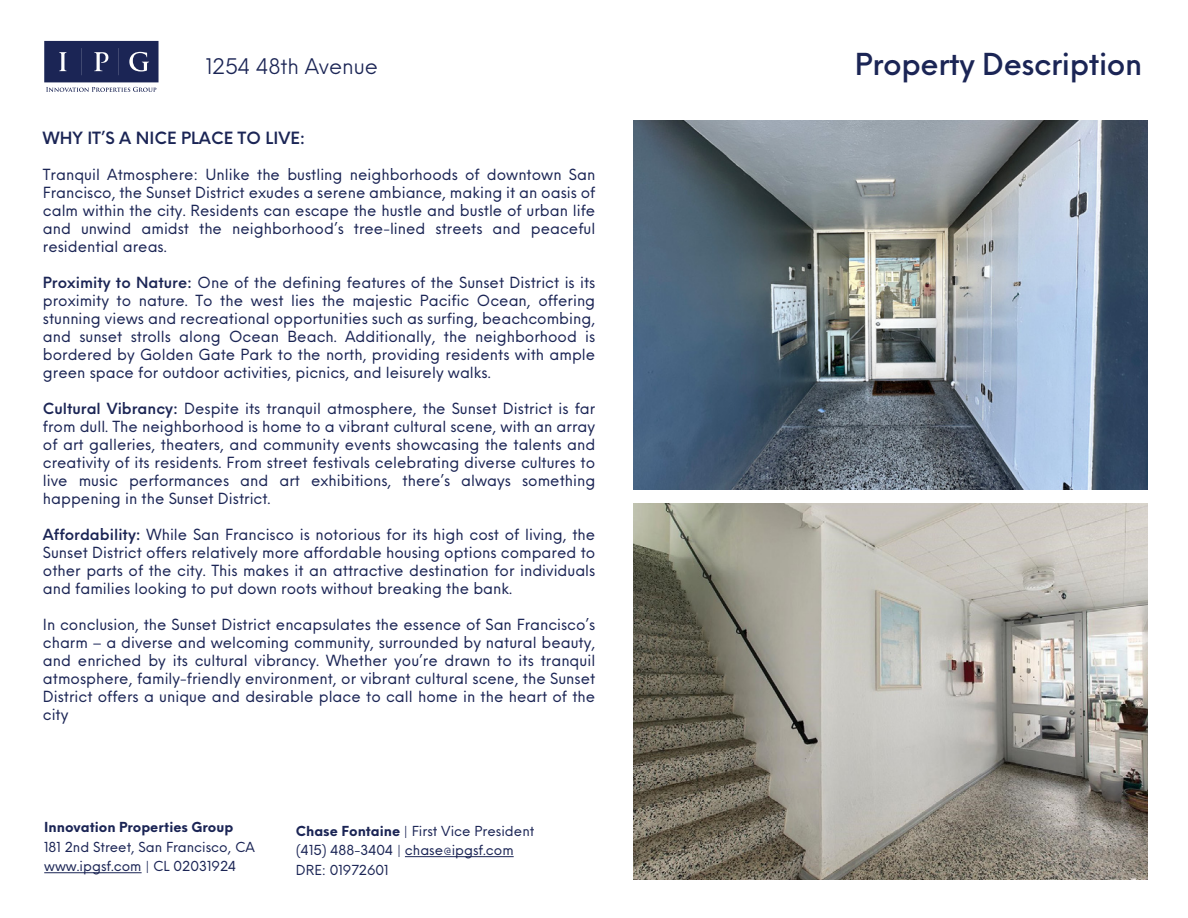
<style>
.page{position:relative;width:1188px;height:918px;background:#fff}
.page>*{position:absolute;margin:0;border:0;box-sizing:border-box;transform-origin:0 0}
.t1{font:500 29.55px "Neue Einstellung";letter-spacing:-.015em;color:#1b2555}
.t2{font:21px "Neue Einstellung";letter-spacing:-.005em;color:#1b2555}
.t3{font:600 16.5px "Neue Einstellung";color:#1b2555}
.t4{font:15px/18px "Neue Einstellung";color:#1b2555;text-align:justify}
.t5{font:13.5px/19.5px "Neue Einstellung";color:#1b2555}
.t6{font:700 13.5px "Neue Einstellung";color:#1b2555}
.s1{font-weight:600}
.s2{font-weight:700}
</style>
<div class="page">
<svg style="left:44px;top:41px;width:115px;height:51px;background:#4c547a"></svg>
<img style="left:634px;top:503px;width:514px;height:376px">
<img style="left:634px;top:121px;width:514px;height:369px">
<hr style="left:405px;top:856px;width:109px;height:1px;background:#1b2555">
<hr style="left:44px;top:872px;width:98px;height:1px;background:#1b2555">
<h2 class="t2" style="left:206px;top:48px;width:174px">1254 48th Avenue</h2>
<h1 class="t1" style="left:855px;top:37px;width:289px">Property Description</h1>
<p class="t3" style="left:43px;top:123px;width:264px">WHY IT’S A NICE PLACE TO LIVE:</p>
<p class="t4" style="left:43px;top:163px;width:554px">Tranquil Atmosphere: Unlike the bustling neighborhoods of downtown San Francisco, the Sunset District exudes a serene ambiance, making it an oasis of calm within the city. Residents can escape the hustle and bustle of urban life and unwind amidst the neighborhood’s tree-lined streets and peaceful residential areas.</p>
<p class="t4" style="left:43px;top:271px;width:554px"><span class="s1">Proximity to Nature:</span> One of the defining features of the Sunset District is its proximity to nature. To the west lies the majestic Pacific Ocean, offering stunning views and recreational opportunities such as surfing, beachcombing, and sunset strolls along Ocean Beach. Additionally, the neighborhood is bordered by Golden Gate Park to the north, providing residents with ample green space for outdoor activities, picnics, and leisurely walks.</p>
<p class="t4" style="left:43px;top:397px;width:554px"><span class="s1">Cultural Vibrancy:</span> Despite its tranquil atmosphere, the Sunset District is far from dull. The neighborhood is home to a vibrant cultural scene, with an array of art galleries, theaters, and community events showcasing the talents and creativity of its residents. From street festivals celebrating diverse cultures to live music performances and art exhibitions, there’s always something happening in the Sunset District.</p>
<p class="t4" style="left:43px;top:523px;width:554px"><span class="s1">Affordability:</span> While San Francisco is notorious for its high cost of living, the Sunset District offers relatively more affordable housing options compared to other parts of the city. This makes it an attractive destination for individuals and families looking to put down roots without breaking the bank.</p>
<p class="t4" style="left:43px;top:613px;width:554px">In conclusion, the Sunset District encapsulates the essence of San Francisco’s charm – a diverse and welcoming community, surrounded by natural beauty, and enriched by its cultural vibrancy. Whether you’re drawn to its tranquil atmosphere, family-friendly environment, or vibrant cultural scene, the Sunset District offers a unique and desirable place to call home in the heart of the city</p>
<p class="t6" style="left:44px;top:815px;width:191px">Innovation Properties Group</p>
<p class="t5" style="left:44px;top:836px;width:212px">181 2nd Street, San Francisco, CA www.ipgsf.com | CL 02031924</p>
<p class="t5" style="left:296px;top:820px;width:240px"><span class="s2">Chase Fontaine</span> | First Vice President (415) 488-3404 | chase@ipgsf.com<br>DRE: 01972601</p>
</div>
